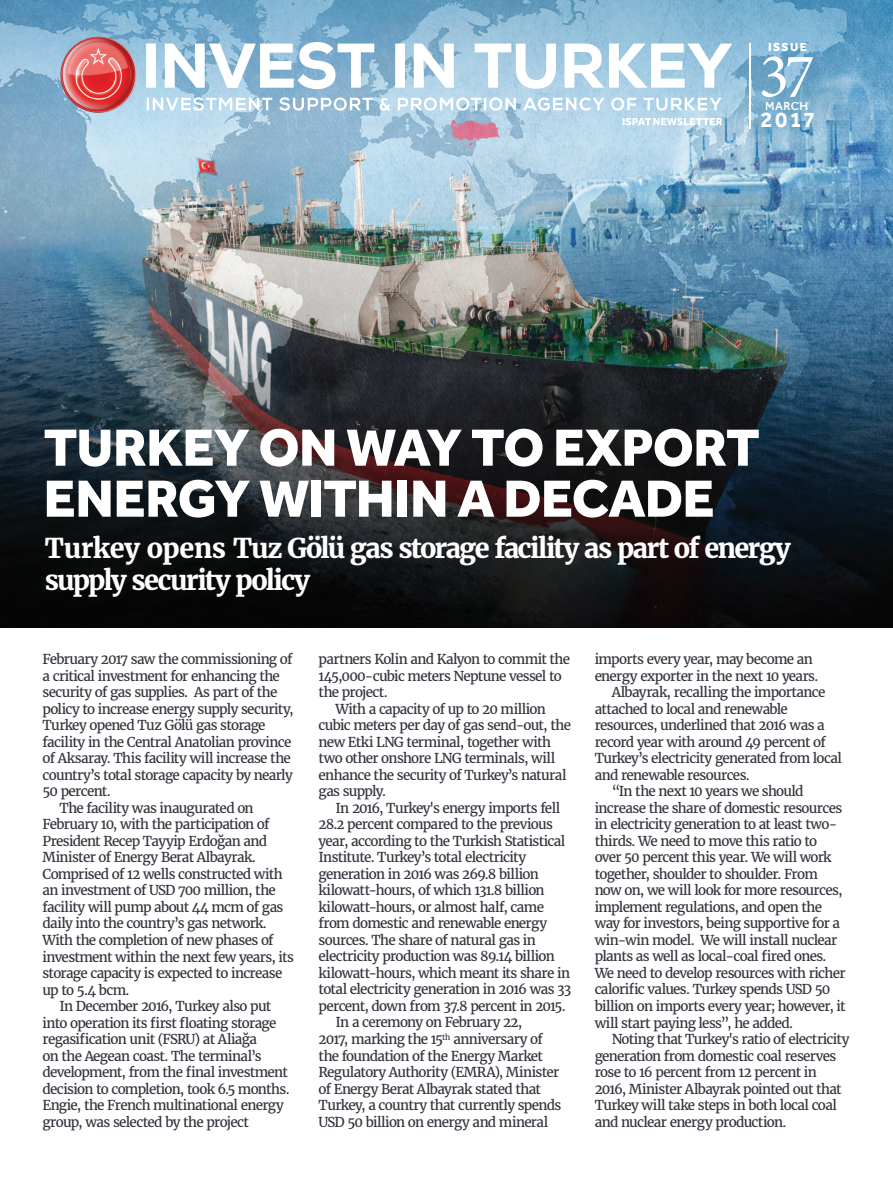
<style>
.page{position:relative;width:893px;height:1191px;background:#fff}
.page>*{position:absolute;margin:0;border:0;box-sizing:border-box;transform-origin:0 0}
.t1{font:63px "Minion Pro";color:#fff}
.t2{font:800 54px/51px "Effra";letter-spacing:-.015em;color:#fff}
.t3{font:700 27px/32.4px "Merriweather";letter-spacing:-.055em;color:#fff}
.t4{font:700 22.5px "Effra";color:#fff}
.t5{font:13.5px "Merriweather";letter-spacing:-.05em;color:#37333e}
.t6{font:500 12px "Effra";letter-spacing:.04em;color:#fff}
.t7{font:800 12px "Effra";letter-spacing:.12em;color:#fff}
</style>
<div class="page">
<img style="left:0;top:0;width:893px;height:627px">
<img style="left:61px;top:37px;width:76px;height:76px;border-radius:38px">
<svg style="left:146px;top:42px;width:586px;height:47px"></svg>
<svg style="left:147px;top:97px;width:575px;height:14px"></svg>
<svg style="left:623px;top:118px;width:99px;height:7px"></svg>
<hr style="left:749px;top:43px;width:2px;height:86px;background:#fff">
<p class="t7" style="left:768px;top:40px;width:40px">ISSUE</p>
<h1 class="t1" style="left:759px;top:34px;width:57px">37</h1>
<p class="t6" style="left:765px;top:98px;width:45px">MARCH</p>
<h3 class="t4" style="left:760px;top:106px;width:56px">2017</h3>
<h2 class="t2" style="left:44px;top:421px;width:718px">TURKEY ON WAY TO EXPORT<br>ENERGY WITHIN A DECADE</h2>
<h3 class="t3" style="left:45px;top:532px;width:747px">Turkey opens Tuz Gölü gas storage facility as part of energy supply security policy</h3>
<p class="t5" style="left:43px;top:651px;width:251px">February 2017 saw the commissioning of</p>
<p class="t5" style="left:43px;top:667px;width:239px">a critical investment for enhancing the</p>
<p class="t5" style="left:43px;top:684px;width:236px">security of gas supplies. As part of the</p>
<p class="t5" style="left:43px;top:700px;width:253px">policy to increase energy supply security,</p>
<p class="t5" style="left:43px;top:717px;width:225px">Turkey opened Tuz Gölü gas storage</p>
<p class="t5" style="left:43px;top:733px;width:250px">facility in the Central Anatolian province</p>
<p class="t5" style="left:43px;top:750px;width:250px">of Aksaray. This facility will increase the</p>
<p class="t5" style="left:43px;top:766px;width:252px">country’s total storage capacity by nearly</p>
<p class="t5" style="left:43px;top:783px;width:70px">50 percent.</p>
<p class="t5" style="left:60px;top:799px;width:196px">The facility was inaugurated on</p>
<p class="t5" style="left:43px;top:816px;width:229px">February 10, with the participation of</p>
<p class="t5" style="left:43px;top:832px;width:226px">President Recep Tayyip Erdoğan and</p>
<p class="t5" style="left:43px;top:849px;width:215px">Minister of Energy Berat Albayrak.</p>
<p class="t5" style="left:43px;top:865px;width:242px">Comprised of 12 wells constructed with</p>
<p class="t5" style="left:43px;top:882px;width:235px">an investment of USD 700 million, the</p>
<p class="t5" style="left:43px;top:898px;width:242px">facility will pump about 44 mcm of gas</p>
<p class="t5" style="left:43px;top:915px;width:226px">daily into the country’s gas network.</p>
<p class="t5" style="left:43px;top:931px;width:233px">With the completion of new phases of</p>
<p class="t5" style="left:43px;top:948px;width:253px">investment within the next few years, its</p>
<p class="t5" style="left:43px;top:964px;width:241px">storage capacity is expected to increase</p>
<p class="t5" style="left:43px;top:981px;width:89px">up to 5.4 bcm.</p>
<p class="t5" style="left:60px;top:997px;width:213px">In December 2016, Turkey also put</p>
<p class="t5" style="left:43px;top:1014px;width:235px">into operation its first floating storage</p>
<p class="t5" style="left:43px;top:1030px;width:216px">regasification unit (FSRU) at Aliağa</p>
<p class="t5" style="left:43px;top:1047px;width:221px">on the Aegean coast. The terminal’s</p>
<p class="t5" style="left:43px;top:1063px;width:247px">development, from the final investment</p>
<p class="t5" style="left:43px;top:1080px;width:249px">decision to completion, took 6.5 months.</p>
<p class="t5" style="left:43px;top:1096px;width:243px">Engie, the French multinational energy</p>
<p class="t5" style="left:43px;top:1113px;width:208px">group, was selected by the project</p>
<p class="t5" style="left:319px;top:651px;width:253px">partners Kolin and Kalyon to commit the</p>
<p class="t5" style="left:319px;top:667px;width:245px">145,000-cubic meters Neptune vessel to</p>
<p class="t5" style="left:319px;top:684px;width:71px">the project.</p>
<p class="t5" style="left:336px;top:700px;width:212px">With a capacity of up to 20 million</p>
<p class="t5" style="left:319px;top:717px;width:254px">cubic meters per day of gas send-out, the</p>
<p class="t5" style="left:319px;top:733px;width:234px">new Etki LNG terminal, together with</p>
<p class="t5" style="left:319px;top:750px;width:238px">two other onshore LNG terminals, will</p>
<p class="t5" style="left:319px;top:766px;width:249px">enhance the security of Turkey’s natural</p>
<p class="t5" style="left:319px;top:783px;width:69px">gas supply.</p>
<p class="t5" style="left:336px;top:799px;width:226px">In 2016, Turkey's energy imports fell</p>
<p class="t5" style="left:319px;top:816px;width:236px">28.2 percent compared to the previous</p>
<p class="t5" style="left:319px;top:832px;width:248px">year, according to the Turkish Statistical</p>
<p class="t5" style="left:319px;top:849px;width:209px">Institute. Turkey’s total electricity</p>
<p class="t5" style="left:319px;top:865px;width:222px">generation in 2016 was 269.8 billion</p>
<p class="t5" style="left:319px;top:882px;width:228px">kilowatt-hours, of which 131.8 billion</p>
<p class="t5" style="left:319px;top:898px;width:227px">kilowatt-hours, or almost half, came</p>
<p class="t5" style="left:319px;top:915px;width:230px">from domestic and renewable energy</p>
<p class="t5" style="left:319px;top:931px;width:219px">sources. The share of natural gas in</p>
<p class="t5" style="left:319px;top:948px;width:238px">electricity production was 89.14 billion</p>
<p class="t5" style="left:319px;top:964px;width:253px">kilowatt-hours, which meant its share in</p>
<p class="t5" style="left:319px;top:981px;width:254px">total electricity generation in 2016 was 33</p>
<p class="t5" style="left:319px;top:997px;width:249px">percent, down from 37.8 percent in 2015.</p>
<p class="t5" style="left:336px;top:1014px;width:188px">In a ceremony on February 22,</p>
<p class="t5" style="left:319px;top:1030px;width:226px">2017, marking the 15<sup>th</sup> anniversary of</p>
<p class="t5" style="left:319px;top:1047px;width:226px">the foundation of the Energy Market</p>
<p class="t5" style="left:319px;top:1063px;width:242px">Regulatory Authority (EMRA), Minister</p>
<p class="t5" style="left:319px;top:1080px;width:224px">of Energy Berat Albayrak stated that</p>
<p class="t5" style="left:319px;top:1096px;width:244px">Turkey, a country that currently spends</p>
<p class="t5" style="left:319px;top:1113px;width:231px">USD 50 billion on energy and mineral</p>
<p class="t5" style="left:595px;top:651px;width:220px">imports every year, may become an</p>
<p class="t5" style="left:595px;top:667px;width:225px">energy exporter in the next 10 years.</p>
<p class="t5" style="left:612px;top:684px;width:215px">Albayrak, recalling the importance</p>
<p class="t5" style="left:595px;top:700px;width:195px">attached to local and renewable</p>
<p class="t5" style="left:595px;top:717px;width:232px">resources, underlined that 2016 was a</p>
<p class="t5" style="left:595px;top:733px;width:233px">record year with around 49 percent of</p>
<p class="t5" style="left:595px;top:750px;width:249px">Turkey’s electricity generated from local</p>
<p class="t5" style="left:595px;top:766px;width:157px">and renewable resources.</p>
<p class="t5" style="left:612px;top:783px;width:194px">“In the next 10 years we should</p>
<p class="t5" style="left:595px;top:799px;width:249px">increase the share of domestic resources</p>
<p class="t5" style="left:595px;top:816px;width:244px">in electricity generation to at least two-</p>
<p class="t5" style="left:595px;top:832px;width:224px">thirds. We need to move this ratio to</p>
<p class="t5" style="left:595px;top:849px;width:238px">over 50 percent this year. We will work</p>
<p class="t5" style="left:595px;top:865px;width:225px">together, shoulder to shoulder. From</p>
<p class="t5" style="left:595px;top:882px;width:249px">now on, we will look for more resources,</p>
<p class="t5" style="left:595px;top:898px;width:229px">implement regulations, and open the</p>
<p class="t5" style="left:595px;top:915px;width:247px">way for investors, being supportive for a</p>
<p class="t5" style="left:595px;top:931px;width:244px">win-win model. We will install nuclear</p>
<p class="t5" style="left:595px;top:948px;width:233px">plants as well as local-coal fired ones.</p>
<p class="t5" style="left:595px;top:964px;width:252px">We need to develop resources with richer</p>
<p class="t5" style="left:595px;top:981px;width:237px">calorific values. Turkey spends USD 50</p>
<p class="t5" style="left:595px;top:997px;width:252px">billion on imports every year; however, it</p>
<p class="t5" style="left:595px;top:1014px;width:200px">will start paying less”, he added.</p>
<p class="t5" style="left:612px;top:1030px;width:239px">Noting that Turkey's ratio of electricity</p>
<p class="t5" style="left:595px;top:1047px;width:243px">generation from domestic coal reserves</p>
<p class="t5" style="left:595px;top:1063px;width:224px">rose to 16 percent from 12 percent in</p>
<p class="t5" style="left:595px;top:1080px;width:249px">2016, Minister Albayrak pointed out that</p>
<p class="t5" style="left:595px;top:1096px;width:244px">Turkey will take steps in both local coal</p>
<p class="t5" style="left:595px;top:1113px;width:193px">and nuclear energy production.</p>
</div>
